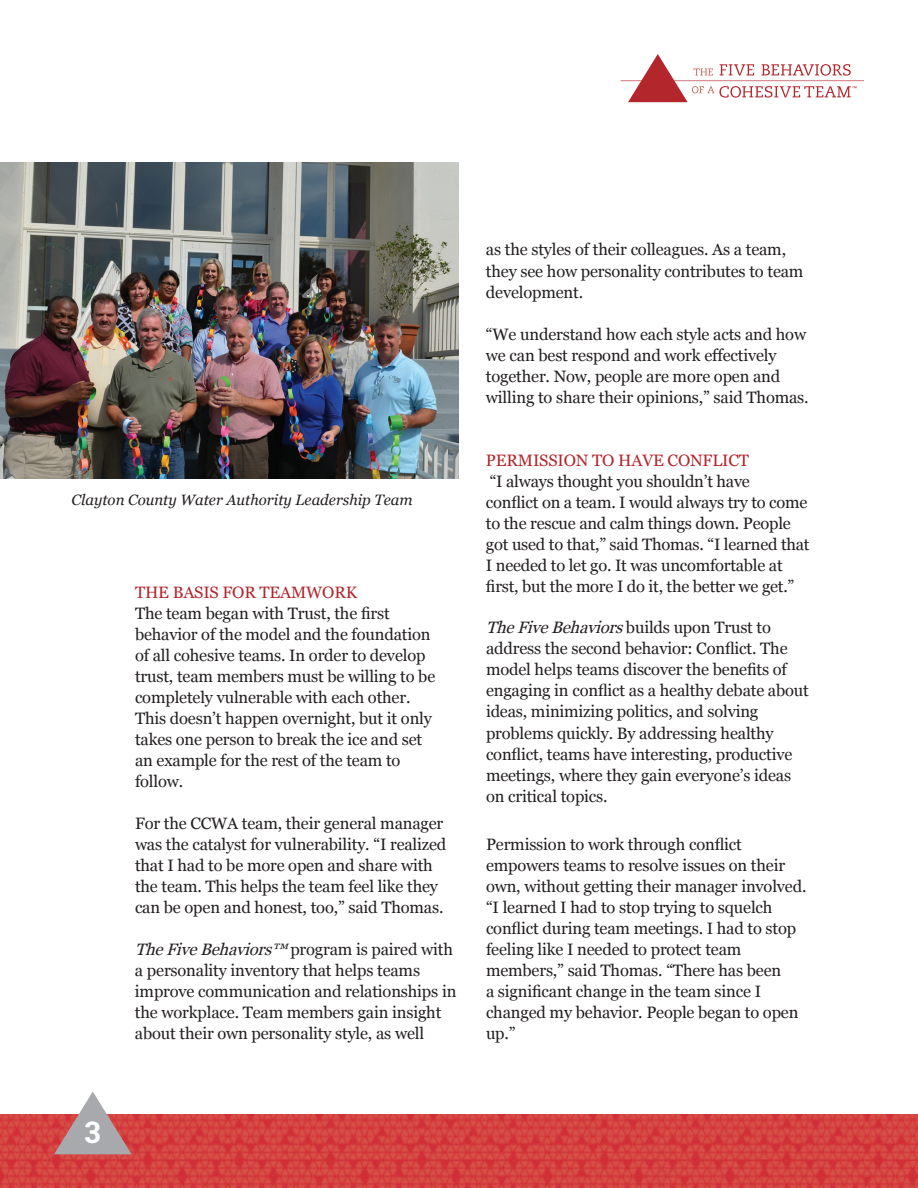
<style>
.page{position:relative;width:918px;height:1188px;background:#fff}
.page>*{position:absolute;margin:0;border:0;box-sizing:border-box;transform-origin:0 0}
.t1{font:700 29.7px "Roboto Slab";color:#fff}
.t2{font:16.5px/21px "Georgia";letter-spacing:-.01em;color:#231f20}
.t3{font:16.5px "Georgia";letter-spacing:-.01em;color:#b2262c}
.t4{font:italic 15px "Georgia";color:#231f20}
.s1{font-style:italic}
</style>
<div class="page">
<img style="left:0;top:1114px;width:918px;height:74px">
<svg style="left:54px;top:1092px;width:78px;height:62px"></svg>
<img style="left:0;top:162px;width:459px;height:317px">
<svg style="left:621px;top:54px;width:243px;height:48px"></svg>
<p class="t4" style="left:72px;top:488px;width:343px">Clayton County Water Authority Leadership Team</p>
<p class="t3" style="left:135px;top:580px;width:224px">THE BASIS FOR TEAMWORK</p>
<p class="t2" style="left:135px;top:602px;width:302px">The team began with Trust, the first behavior of the model and the foundation of all cohesive teams. In order to develop trust, team members must be willing to be completely vulnerable with each other.<br>This doesn’t happen overnight, but it only takes one person to break the ice and set an example for the rest of the team to follow.</p>
<p class="t2" style="left:135px;top:812px;width:313px">For the CCWA team, their general manager was the catalyst for vulnerability. “I realized that I had to be more open and share with the team. This helps the team feel like they can be open and honest, too,” said Thomas.</p>
<p class="t2" style="left:135px;top:938px;width:323px"><span class="s1">TheFiveBehaviors™</span> program is paired with a personality inventory that helps teams improve communication and relationships in the workplace. Team members gain insight about their own personality style, as well</p>
<p class="t2" style="left:486px;top:239px;width:319px">as the styles of their colleagues. As a team, they see how personality contributes to team development.</p>
<p class="t2" style="left:486px;top:323px;width:324px">“We understand how each style acts and how we can best respond and work effectively together. Now, people are more open and willing to share their opinions,” said Thomas.</p>
<p class="t3" style="left:486px;top:448px;width:265px">PERMISSION TO HAVE CONFLICT</p>
<p class="t2" style="left:486px;top:470px;width:325px">“I always thought you shouldn’t have<br>conflict on a team. I would always try to come to the rescue and calm things down. People got used to that,” said Thomas. “I learned that I needed to let go. It was uncomfortable at first, but the more I do it, the better we get.”</p>
<p class="t2" style="left:486px;top:617px;width:324px"><span class="s1">TheFiveBehaviors</span>b u i l d s u p o n T r u s t t o address the second behavior: Conflict. The model helps teams discover the benefits of engaging in conflict as a healthy debate about ideas, minimizing politics, and solving problems quickly. By addressing healthy conflict, teams have interesting, productive meetings, where they gain everyone’s ideas on critical topics.</p>
<p class="t2" style="left:486px;top:833px;width:322px">Permission to work through conflict empowers teams to resolve issues on their own, without getting their manager involved. “I learned I had to stop trying to squelch conflict during team meetings. I had to stop feeling like I needed to protect team members,” said Thomas. “There has been<br>a significant change in the team since I changed my behavior. People began to open up.”</p>
<h1 class="t1" style="left:85px;top:1112px;width:18px">3</h1>
</div>
